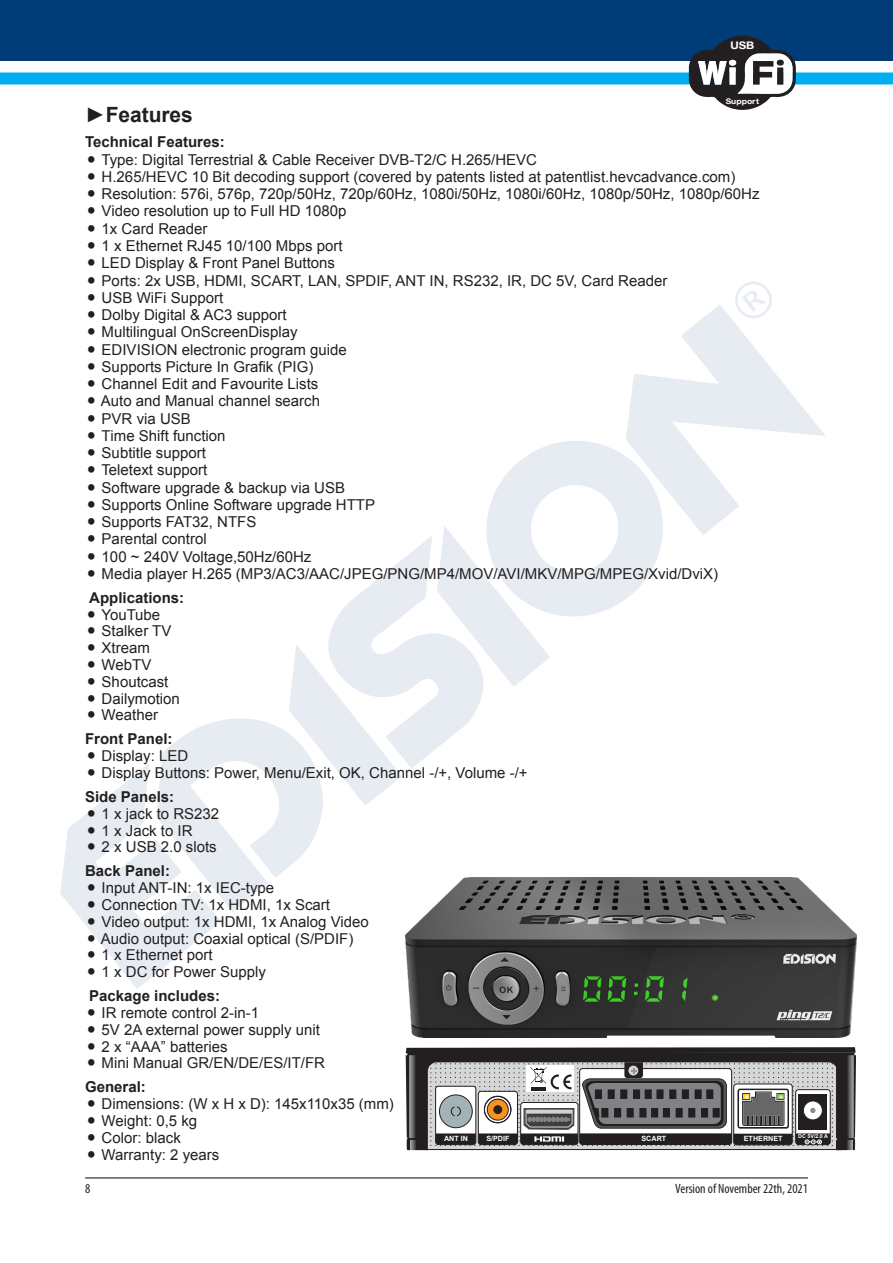
<style>
.page{position:relative;width:893px;height:1263px;background:#fff}
.page>*{position:absolute;margin:0;border:0;box-sizing:border-box;transform-origin:0 0}
.t1{font:700 21px "Arial";letter-spacing:-.005em;color:#231f20}
.t2{font:15px "Arial";color:#231f20}
.t3{font:700 15px "Arial";color:#231f20}
.t4{font:condensed 13.5px "Myriad Pro";color:#231f20}
.t5{font:700 11.1px "CF Helvetica";color:#fff;scale:1.1 1}
.t6{font:700 8.4px "CF Helvetica";color:#fff;scale:1.1 1}
.t7{font:700 7.2px "Arial";color:#fff}
.t8{font:700 5.4px "Arial";color:#fff}
.s1{font-family:"CF Smooth";font-weight:800}
</style>
<div class="page">
<div style="left:0;top:0;width:893px;height:60px;background:#003d78"></div>
<div style="left:0;top:72px;width:893px;height:12px;background:#00aeef"></div>
<hr style="left:85px;top:1177px;width:723px;height:1px;background:#231f20">
<svg style="left:60px;top:441px;width:614px;height:548px"></svg>
<svg style="left:626px;top:305px;width:199px;height:230px"></svg>
<svg style="left:735px;top:281px;width:37px;height:38px"></svg>
<svg style="left:689px;top:36px;width:107px;height:74px"></svg>
<img style="left:406px;top:878px;width:450px;height:159px">
<svg style="left:406px;top:1047px;width:450px;height:103px;background:#7f7e7f"></svg>
<p class="t5" style="left:730px;top:40px;width:23px">USB</p>
<p class="t6" style="left:726px;top:97px;width:32px">Support</p>
<p class="t1" style="left:85px;top:100px;width:109px">►Features</p>
<p class="t3" style="left:85px;top:132px;width:141px">Technical Features:</p>
<p class="t2" style="left:85px;top:150px;width:454px"><span class="s1">•</span> Type: Digital Terrestrial &amp; Cable Receiver DVB-T2/C H.265/HEVC</p>
<p class="t2" style="left:85px;top:167px;width:652px"><span class="s1">•</span> H.265/HEVC 10 Bit decoding support (covered by patents listed at patentlist.hevcadvance.com)</p>
<p class="t2" style="left:85px;top:184px;width:676px"><span class="s1">•</span> Resolution: 576i, 576p, 720p/50Hz, 720p/60Hz, 1080i/50Hz, 1080i/60Hz, 1080p/50Hz, 1080p/60Hz</p>
<p class="t2" style="left:85px;top:201px;width:263px"><span class="s1">•</span> Video resolution up to Full HD 1080p</p>
<p class="t2" style="left:85px;top:219px;width:124px"><span class="s1">•</span> 1x Card Reader</p>
<p class="t2" style="left:85px;top:236px;width:259px"><span class="s1">•</span> 1 x Ethernet RJ45 10/100 Mbps port</p>
<p class="t2" style="left:85px;top:253px;width:252px"><span class="s1">•</span> LED Display &amp; Front Panel Buttons</p>
<p class="t2" style="left:85px;top:270px;width:584px"><span class="s1">•</span> Ports: 2x USB, HDΜΙ, SCART, LAN, SPDIF, ANT IN, RS232, IR, DC 5V, Card Reader</p>
<p class="t2" style="left:85px;top:288px;width:140px"><span class="s1">•</span> USB WiFi Support</p>
<p class="t2" style="left:85px;top:305px;width:203px"><span class="s1">•</span> Dolby Digital &amp; AC3 support</p>
<p class="t2" style="left:85px;top:322px;width:214px"><span class="s1">•</span> Multilingual OnScreenDisplay</p>
<p class="t2" style="left:85px;top:339px;width:263px"><span class="s1">•</span> EDIVISION electronic program guide</p>
<p class="t2" style="left:85px;top:357px;width:230px"><span class="s1">•</span> Supports Picture In Grafik (PIG)</p>
<p class="t2" style="left:85px;top:374px;width:235px"><span class="s1">•</span> Channel Edit and Favourite Lists</p>
<p class="t2" style="left:85px;top:391px;width:237px"><span class="s1">•</span> Auto and Manual channel search</p>
<p class="t2" style="left:85px;top:408px;width:107px"><span class="s1">•</span> PVR via USB</p>
<p class="t2" style="left:85px;top:426px;width:142px"><span class="s1">•</span> Τime Shift function</p>
<p class="t2" style="left:85px;top:443px;width:122px"><span class="s1">•</span> Subtitle support</p>
<p class="t2" style="left:85px;top:460px;width:124px"><span class="s1">•</span> Teletext support</p>
<p class="t2" style="left:85px;top:477px;width:262px"><span class="s1">•</span> Software upgrade &amp; backup via USB</p>
<p class="t2" style="left:85px;top:495px;width:292px"><span class="s1">•</span> Supports Online Software upgrade HTTP</p>
<p class="t2" style="left:85px;top:512px;width:173px"><span class="s1">•</span> Supports FAT32, NTFS</p>
<p class="t2" style="left:85px;top:529px;width:123px"><span class="s1">•</span> Parental control</p>
<p class="t2" style="left:85px;top:546px;width:228px"><span class="s1">•</span> 100 ~ 240V Voltage,50Hz/60Hz</p>
<p class="t2" style="left:85px;top:564px;width:635px"><span class="s1">•</span> Media player H.265 (MP3/AC3/AAC/JPEG/PNG/MP4/MOV/AVI/MKV/MPG/MPEG/Xvid/DviX)</p>
<p class="t3" style="left:89px;top:588px;width:97px">Applications:</p>
<p class="t2" style="left:85px;top:604px;width:77px"><span class="s1">•</span> YouTube</p>
<p class="t2" style="left:85px;top:621px;width:88px"><span class="s1">•</span> Stalker TV</p>
<p class="t2" style="left:85px;top:638px;width:66px"><span class="s1">•</span> Xtream</p>
<p class="t2" style="left:85px;top:655px;width:68px"><span class="s1">•</span> WebTV</p>
<p class="t2" style="left:85px;top:672px;width:85px"><span class="s1">•</span> Shoutcast</p>
<p class="t2" style="left:85px;top:688px;width:96px"><span class="s1">•</span> Dailymotion</p>
<p class="t2" style="left:85px;top:705px;width:75px"><span class="s1">•</span> Weather</p>
<p class="t3" style="left:85px;top:729px;width:89px">Front Panel:</p>
<p class="t2" style="left:85px;top:746px;width:105px"><span class="s1">•</span> Display: LED</p>
<p class="t2" style="left:85px;top:763px;width:444px"><span class="s1">•</span> Display Buttons: Power, Menu/Exit, OK, Channel -/+, Volume -/+</p>
<p class="t3" style="left:85px;top:787px;width:91px">Side Panels:</p>
<p class="t2" style="left:85px;top:804px;width:136px"><span class="s1">•</span> 1 x jack to RS232</p>
<p class="t2" style="left:85px;top:820px;width:109px"><span class="s1">•</span> 1 x Jack to IR</p>
<p class="t2" style="left:85px;top:837px;width:133px"><span class="s1">•</span> 2 x USB 2.0 slots</p>
<p class="t3" style="left:85px;top:861px;width:87px">Back Panel:</p>
<p class="t2" style="left:85px;top:878px;width:191px"><span class="s1">•</span> Input ANT-IN: 1x IEC-type</p>
<p class="t2" style="left:85px;top:895px;width:247px"><span class="s1">•</span> Connection TV: 1x HDMI, 1x Scart</p>
<p class="t2" style="left:85px;top:912px;width:285px"><span class="s1">•</span> Video output: 1x HDMI, 1x Analog Video</p>
<p class="t2" style="left:85px;top:928px;width:270px"><span class="s1">•</span> Audio output: Coaxial optical (S/PDIF)</p>
<p class="t2" style="left:85px;top:945px;width:129px"><span class="s1">•</span> 1 x Ethernet port</p>
<p class="t2" style="left:85px;top:962px;width:182px"><span class="s1">•</span> 1 x DC for Power Supply</p>
<p class="t3" style="left:89px;top:986px;width:132px">Package includes:</p>
<p class="t2" style="left:85px;top:1003px;width:176px"><span class="s1">•</span> IR remote control 2-in-1</p>
<p class="t2" style="left:85px;top:1020px;width:237px"><span class="s1">•</span> 5V 2A external power supply unit</p>
<p class="t2" style="left:85px;top:1036px;width:144px"><span class="s1">•</span> 2 x “ΑΑΑ” batteries</p>
<p class="t2" style="left:85px;top:1053px;width:241px"><span class="s1">•</span> Mini Manual GR/EN/DE/ES/IT/FR</p>
<p class="t3" style="left:85px;top:1077px;width:62px">General:</p>
<p class="t2" style="left:85px;top:1094px;width:310px"><span class="s1">•</span> Dimensions: (W x H x D): 145x110x35 (mm)</p>
<p class="t2" style="left:85px;top:1111px;width:114px"><span class="s1">•</span> Weight: 0,5 kg</p>
<p class="t2" style="left:85px;top:1128px;width:97px"><span class="s1">•</span> Color: black</p>
<p class="t2" style="left:85px;top:1144px;width:136px"><span class="s1">•</span> Warranty: 2 years</p>
<p class="t7" style="left:444px;top:1134px;width:25px">ANT IN</p>
<p class="t7" style="left:486px;top:1134px;width:25px">S/PDIF</p>
<p class="t7" style="left:641px;top:1134px;width:26px">SCART</p>
<p class="t7" style="left:744px;top:1134px;width:40px">ETHERNET</p>
<p class="t8" style="left:798px;top:1133px;width:31px">DC 5V/2.0 A</p>
<p class="t4" style="left:85px;top:1180px;width:7px">8</p>
<p class="t4" style="left:675px;top:1180px;width:134px">Version of November 22th, 2021</p>
</div>
